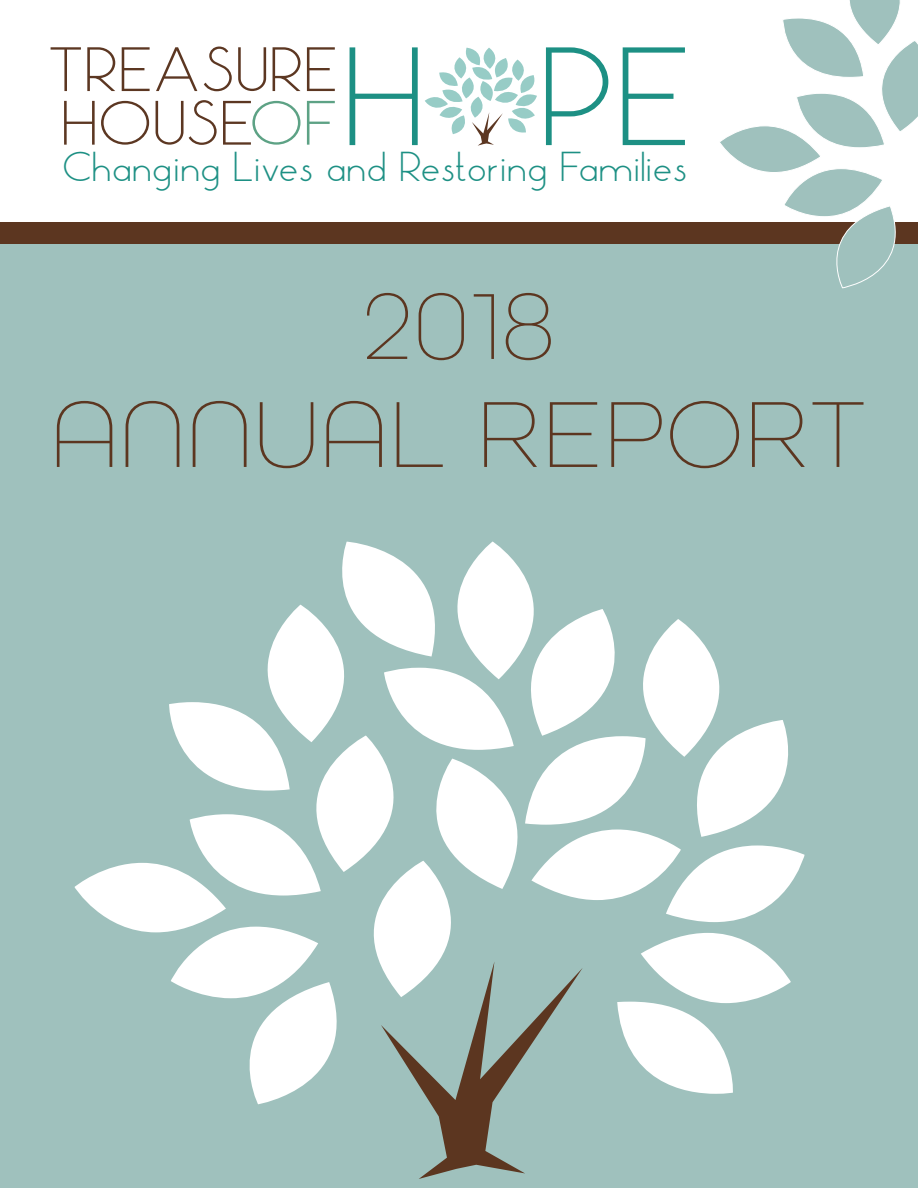
<style>
.page{position:relative;width:918px;height:1188px;background:#fff}
.page>*{position:absolute;margin:0;border:0;box-sizing:border-box;transform-origin:0 0}
.t1{font:130.2px "Pistara";color:#1d9084;scale:1.1 1}
.t2{font:99px "All Round Gothic X Lig";letter-spacing:.03em;color:#5c3620}
.t3{font:58.35px/53.6px "Pistara";letter-spacing:.05em;color:#5c3722;scale:1.1 1}
.t4{font:39px "Pistara";letter-spacing:.045em;color:#1d9084;scale:1.1 1}
.s1{color:#5da285}
</style>
<div class="page">
<div style="left:0;top:238px;width:918px;height:950px;background:#9fc1bd"></div>
<svg style="left:75px;top:542px;width:730px;height:562px"></svg>
<svg style="left:381px;top:961px;width:202px;height:218px"></svg>
<div style="left:0;top:222px;width:918px;height:22px;background:#5c3620"></div>
<svg style="left:425px;top:48px;width:112px;height:98px"></svg>
<svg style="left:720px;top:0;width:198px;height:289px"></svg>
<h3 class="t3" style="left:49px;top:45px;width:263px">TREASURE<br>HOUSE<span class="s1">OF</span></h3>
<h1 class="t1" style="left:346px;top:12px;width:313px">H PE</h1>
<p class="t4" style="left:63px;top:141px;width:568px">Changing Lives and Restoring Families</p>
<p class="t2" style="left:364px;top:267px;width:192px">2018</p>
<p class="t2" style="left:52px;top:375px;width:816px">ANNUAL REPORT</p>
</div>
